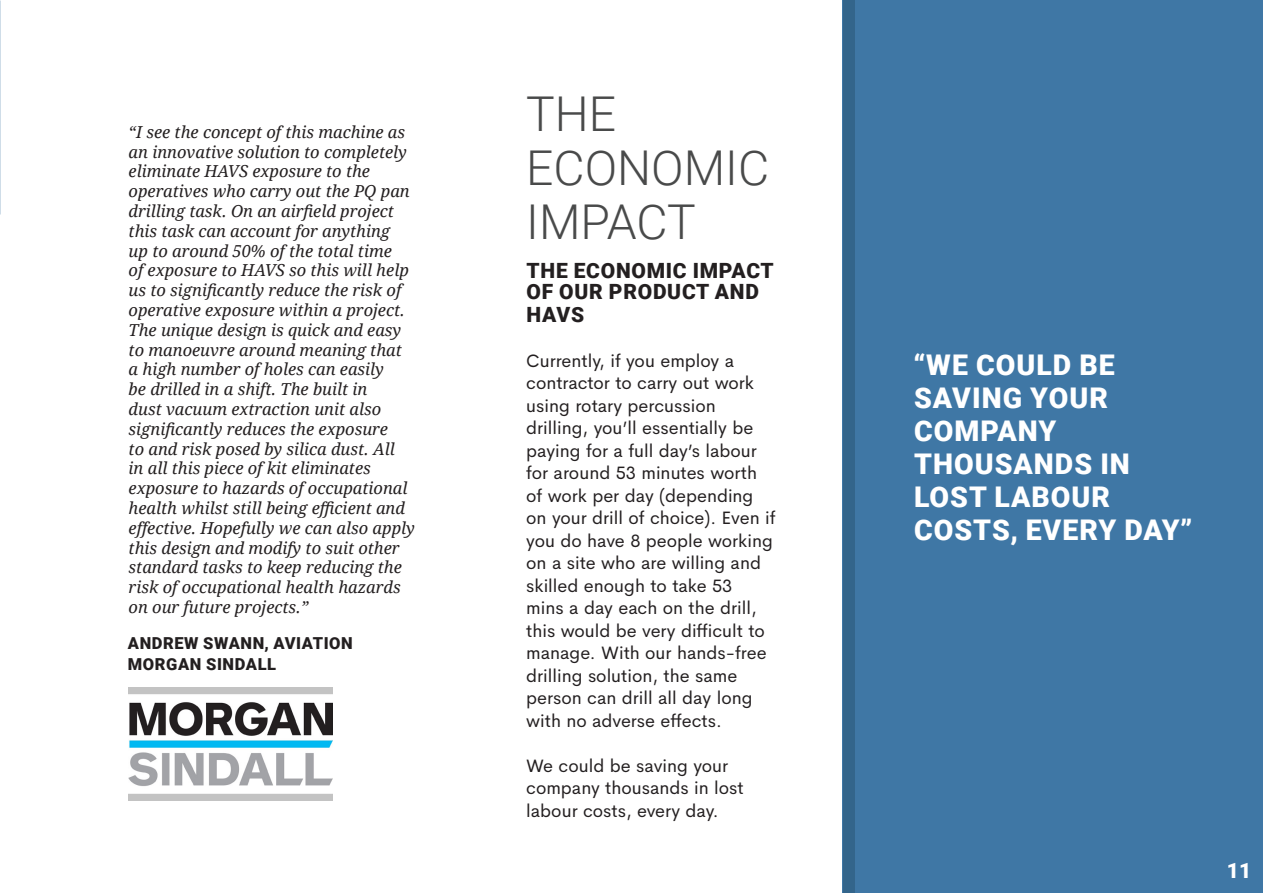
<style>
.page{position:relative;width:1263px;height:893px;background:#fff}
.page>*{position:absolute;margin:0;border:0;box-sizing:border-box;transform-origin:0 0}
.Header_01__Light{font:300 48px "Roboto";color:#494a4a}
.t1{font:900 28.5px/33px "Roboto";letter-spacing:.035em;color:#fff}
.Paragraph_text{font:900 21px/21.8px "Roboto";letter-spacing:.035em;color:#231f20}
.Paragraph_text-2{font:900 21px "Roboto";color:#fff}
.Paragraph_text-3{font:18px/22.5px "Cerebri Sans";color:#231f20}
.Paragraph_text-4{font:italic 16.5px/19.8px "Droid Serif";color:#231f20}
.Paragraph_text-5{font:900 16.5px "Roboto";letter-spacing:.035em;color:#231f20}
</style>
<div class="page">
<div style="left:842px;top:0;width:421px;height:893px;background:#3f77a5"></div>
<div style="left:843px;top:0;width:12px;height:893px;background:#33658b"></div>
<img style="left:129px;top:687px;width:203px;height:113px">
<p class="Paragraph_text-4" style="left:129px;top:122px;width:288px">“I see the concept of this machine as an innovative solution to completely eliminate HAVS exposure to the operatives who carry out the PQ pan drilling task. On an airfield project this task can account for anything<br>up to around 50% of the total time<br>of exposure to HAVS so this will help us to significantly reduce the risk of operative exposure within a project.<br>The unique design is quick and easy to manoeuvre around meaning that a high number of holes can easily<br>be drilled in a shift. The built in<br>dust vacuum extraction unit also significantly reduces the exposure<br>to and risk posed by silica dust. All<br>in all this piece of kit eliminates exposure to hazards of occupational health whilst still being efficient and effective. Hopefully we can also apply this design and modify to suit other standard tasks to keep reducing the risk of occupational health hazards on our future projects.”</p>
<p class="Paragraph_text-5" style="left:128px;top:632px;width:226px">ANDREW SWANN, AVIATION</p>
<p class="Paragraph_text-5" style="left:128px;top:653px;width:150px">MORGAN SINDALL</p>
<p class="Header_01__Light" style="left:526px;top:80px;width:91px">THE</p>
<p class="Header_01__Light" style="left:526px;top:134px;width:244px">ECONOMIC</p>
<p class="Header_01__Light" style="left:526px;top:188px;width:171px">IMPACT</p>
<p class="Paragraph_text" style="left:527px;top:259px;width:249px">THE ECONOMIC IMPACT<br>OF OUR PRODUCT AND<br>HAVS</p>
<p class="Paragraph_text-3" style="left:526px;top:348px;width:251px">Currently, if you employ a contractor to carry out work using rotary percussion drilling, you’ll essentially be paying for a full day’s labour for around 53 minutes worth of work per day (depending on your drill of choice). Even if you do have 8 people working on a site who are willing and skilled enough to take 53<br>mins a day each on the drill, this would be very difficult to manage. With our hands-free drilling solution, the same person can drill all day long with no adverse effects.</p>
<p class="Paragraph_text-3" style="left:526px;top:753px;width:219px">We could be saving your company thousands in lost labour costs, every day.</p>
<p class="t1" style="left:913px;top:348px;width:280px">“WE COULD BE<br>SAVING YOUR<br>COMPANY<br>THOUSANDS IN<br>LOST LABOUR<br>COSTS, EVERY DAY”</p>
<p class="Paragraph_text-2" style="left:1227px;top:856px;width:26px">11</p>
</div>
